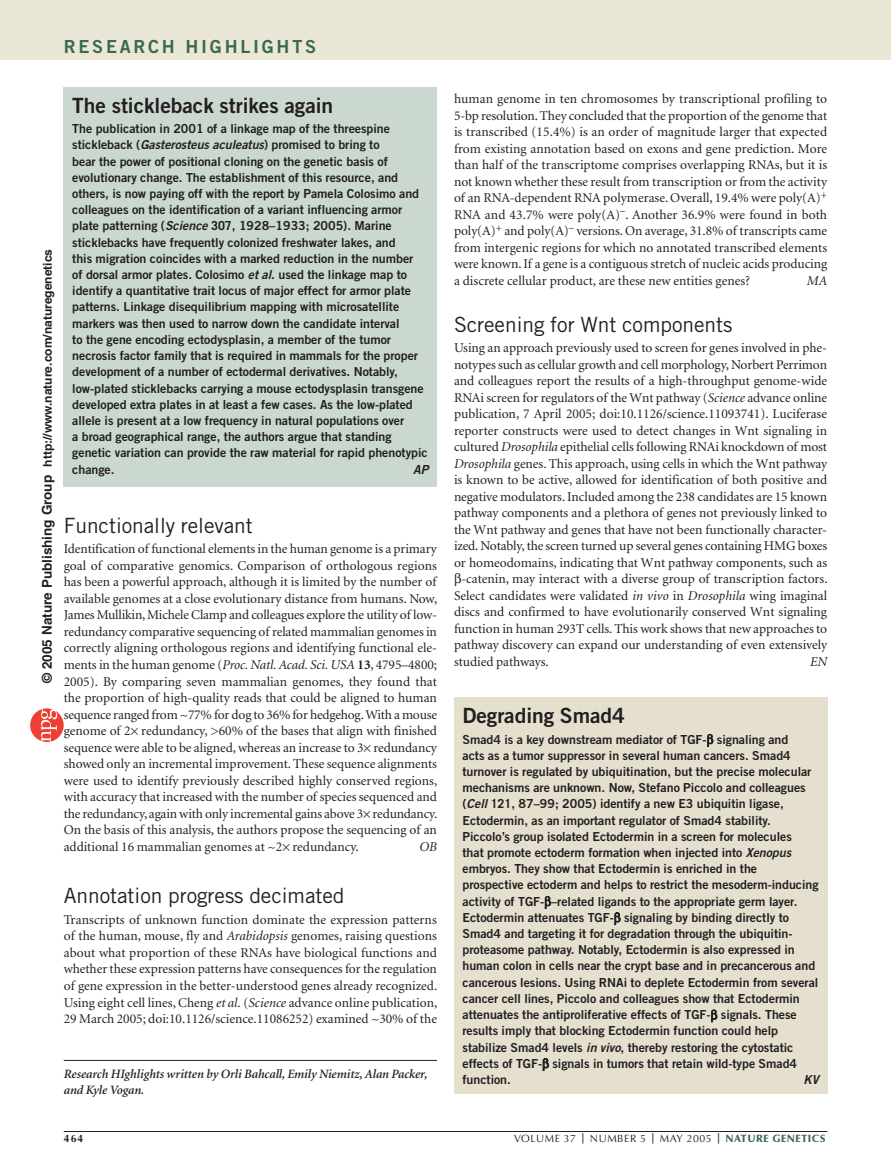
<style>
.page{position:relative;width:891px;height:1175px;background:#fff}
.page>*{position:absolute;margin:0;border:0;box-sizing:border-box;transform-origin:0 0}
.t1{font:21px "Trade Gothic";letter-spacing:-.005em;color:#231f20}
.t2{font:21px "Trade Gothic Bold Two";letter-spacing:-.005em;color:#231f20}
.t3{font:18px "Trade Gothic Bold Two";letter-spacing:.15em;color:#3b684f}
.t4{font:13.5px/16.5px "Minion";letter-spacing:-.005em;color:#231f20;text-align:justify}
.t5{font:italic 13.5px "Minion";color:#231f20}
.t6{font:italic 600 12.75px/16.5px "Minion";letter-spacing:-.005em;color:#231f20}
.t7{font:12.45px/16.2px "Trade Gothic Bold Two";letter-spacing:-.005em;color:#231f20}
.t8{font:italic 12.45px "Trade Gothic Bold Two";color:#231f20}
.t9{font:700 12px "Helvetica";color:#231f1f}
.t10{font:10.5px "Optima";letter-spacing:.05em;color:#231f20}
.t11{font:700 10.5px "Optima";color:#231f20}
.s1{font-size:13.5px}
.s2{font-style:italic}
.s3{font-family:"Trade Gothic";font-weight:700}
.s4{font-weight:700}
.s5{font-weight:900;color:#3b684f}
</style>
<div class="page">
<div style="left:0;top:0;width:891px;height:60px;background:#ebe7d7"></div>
<hr style="left:64px;top:1131px;width:763px;height:1px;background:#231f20">
<div style="left:64px;top:87px;width:373px;height:399px;background:#cbd8d0"></div>
<div style="left:454px;top:697px;width:373px;height:397px;background:#e5e0ce"></div>
<hr style="left:64px;top:1060px;width:373px;height:1px;background:#231f20">
<svg style="left:30px;top:708px;width:34px;height:34px"></svg>
<h2 class="t3" style="left:64px;top:40px;width:254px">RESEARCH HIGHLIGHTS</h2>
<p class="t9" style="left:43px;top:683px;width:436px;rotate:-90deg"><span class="s1">© 2005 Nature Publishing Group</span> http://www.nature.com/naturegenetics</p>
<h1 class="t2" style="left:72px;top:98px;width:262px">The stickleback strikes again</h1>
<p class="t7" style="left:72px;top:122px;width:357px">The publication in 2001 of a linkage map of the threespine stickleback (<span class="s2">Gasterosteus aculeatus</span>) promised to bring to<br>bear the power of positional cloning on the genetic basis of evolutionary change. The establishment of this resource, and others, is now paying off with the report by Pamela Colosimo and colleagues on the identification of a variant influencing armor plate patterning (<span class="s2">Science</span> <span class="s3">307</span>, 1928–1933; 2005). Marine sticklebacks have frequently colonized freshwater lakes, and<br>this migration coincides with a marked reduction in the number<br>of dorsal armor plates. Colosimo <span class="s2">et al</span>. used the linkage map to identify a quantitative trait locus of major effect for armor plate patterns. Linkage disequilibrium mapping with microsatellite markers was then used to narrow down the candidate interval<br>to the gene encoding ectodysplasin, a member of the tumor necrosis factor family that is required in mammals for the proper development of a number of ectodermal derivatives. Notably, low-plated sticklebacks carrying a mouse ectodysplasin transgene developed extra plates in at least a few cases. As the low-plated allele is present at a low frequency in natural populations over<br>a broad geographical range, the authors argue that standing genetic variation can provide the raw material for rapid phenotypic change.</p>
<p class="t8" style="left:413px;top:464px;width:17px">AP</p>
<h1 class="t1" style="left:64px;top:517px;width:191px">Functionally relevant</h1>
<p class="t4" style="left:64px;top:542px;width:375px">Identification of functional elements in the human genome is a primary goal of comparative genomics. Comparison of orthologous regions has been a powerful approach, although it is limited by the number of available genomes at a close evolutionary distance from humans. Now, James Mullikin, Michele Clamp and colleagues explore the utility of low&shy;redundancy comparative sequencing of related mammalian genomes in correctly aligning orthologous regions and identifying functional ele&shy;ments in the human genome (<span class="s2">Proc. Natl. Acad. Sci. USA</span> <span class="s4">13</span>, 4795–4800; 2005). By comparing seven mammalian genomes, they found that the proportion of high-quality reads that could be aligned to human sequence ranged from ~77% for dog to 36% for hedgehog. With a mouse genome of 2 redundancy, &gt;60% of the bases that align with finished sequence were able to be aligned, whereas an increase to 3 redundancy showed only an incremental improvement. These sequence alignments were used to identify previously described highly conserved regions, with accuracy that increased with the number of species sequenced and the redundancy, again with only incremental gains above 3 redundancy.<br>On the basis of this analysis, the authors propose the sequencing of an additional 16 mammalian genomes at ~2 redundancy.</p>
<p class="t5" style="left:419px;top:841px;width:19px">OB</p>
<h1 class="t1" style="left:64px;top:888px;width:282px">Annotation progress decimated</h1>
<p class="t4" style="left:64px;top:912px;width:375px">Transcripts of unknown function dominate the expression patterns of the human, mouse, fly and <span class="s2">Arabidopsis</span> genomes, raising questions about what proportion of these RNAs have biological functions and whether these expression patterns have consequences for the regulation of gene expression in the better-understood genes already recognized.<br>Using eight cell lines, Cheng <span class="s2">et al.</span> (<span class="s2">Science</span> advance online publication, 29 March 2005; doi:10.1126/science.11086252) examined ~30% of the</p>
<p class="t6" style="left:64px;top:1066px;width:365px">Research HIghlights written by Orli Bahcall, Emily Niemitz, Alan Packer, and Kyle Vogan.</p>
<p class="t4" style="left:454px;top:92px;width:375px">human genome in ten chromosomes by transcriptional profiling to 5-bp resolution. They concluded that the proportion of the genome that is transcribed (15.4%) is an order of magnitude larger that expected from existing annotation based on exons and gene prediction. More than half of the transcriptome comprises overlapping RNAs, but it is not known whether these result from transcription or from the activity of an RNA-dependent RNA polymerase. Overall, 19.4% were poly(A)<sup>+ </sup>RNA and 43.7% were poly(A)<sup>–</sup>. Another 36.9% were found in both poly(A)<sup>+</sup> and poly(A)<sup>–</sup> versions. On average, 31.8% of transcripts came from intergenic regions for which no annotated transcribed elements were known. If a gene is a contiguous stretch of nucleic acids producing a discrete cellular product, are these new entities genes?</p>
<p class="t5" style="left:807px;top:275px;width:22px">MA</p>
<h1 class="t1" style="left:454px;top:316px;width:280px">Screening for Wnt components</h1>
<p class="t4" style="left:454px;top:341px;width:375px">Using an approach previously used to screen for genes involved in phe-</p>
<p class="t4" style="left:454px;top:357px;width:375px">notypes such as cellular growth and cell morphology, Norbert Perrimon</p>
<p class="t4" style="left:454px;top:374px;width:375px">and colleagues report the results of a high-throughput genome-wide</p>
<p class="t4" style="left:454px;top:390px;width:375px">RNAi screen for regulators of the Wnt pathway (<span class="s2">Science</span> advance online</p>
<p class="t4" style="left:454px;top:407px;width:375px">publication, 7 April 2005; doi:10.1126/science.11093741). Luciferase</p>
<p class="t4" style="left:454px;top:423px;width:375px">reporter constructs were used to detect changes in Wnt signaling in</p>
<p class="t4" style="left:454px;top:440px;width:375px">cultured <span class="s2">Drosophila</span> epithelial cells following RNAi knockdown of most</p>
<p class="t4" style="left:454px;top:456px;width:375px"><span class="s2">Drosophila</span> genes. This approach, using cells in which the Wnt pathway</p>
<p class="t4" style="left:454px;top:473px;width:375px">is known to be active, allowed for identification of both positive and</p>
<p class="t4" style="left:454px;top:489px;width:375px">negative modulators. Included among the 238 candidates are 15 known</p>
<p class="t4" style="left:454px;top:506px;width:375px">pathway components and a plethora of genes not previously linked to</p>
<p class="t4" style="left:454px;top:522px;width:375px">the Wnt pathway and genes that have not been functionally character-</p>
<p class="t4" style="left:454px;top:539px;width:375px">ized. Notably, the screen turned up several genes containing HMG boxes</p>
<p class="t4" style="left:454px;top:555px;width:375px">or homeodomains, indicating that Wnt pathway components, such as</p>
<p class="t4" style="left:461px;top:572px;width:368px">-catenin, may interact with a diverse group of transcription factors.</p>
<p class="t4" style="left:454px;top:588px;width:375px">Select candidates were validated <span class="s2">in vivo</span> in <span class="s2">Drosophila</span> wing imaginal</p>
<p class="t4" style="left:454px;top:605px;width:375px">discs and confirmed to have evolutionarily conserved Wnt signaling</p>
<p class="t4" style="left:454px;top:621px;width:375px">function in human 293T cells. This work shows that new approaches to</p>
<p class="t4" style="left:454px;top:638px;width:375px">pathway discovery can expand our understanding of even extensively</p>
<p class="t4" style="left:454px;top:654px;width:96px">studied pathways.</p>
<p class="t5" style="left:810px;top:656px;width:19px">EN</p>
<h1 class="t2" style="left:463px;top:708px;width:164px">Degrading Smad4</h1>
<p class="t7" style="left:463px;top:732px;width:358px">Smad4 is a key downstream mediator of TGF- signaling and<br>acts as a tumor suppressor in several human cancers. Smad4 turnover is regulated by ubiquitination, but the precise molecular mechanisms are unknown. Now, Stefano Piccolo and colleagues (<span class="s2">Cell</span> <span class="s3">121</span>, 87–99; 2005) identify a new E3 ubiquitin ligase, Ectodermin, as an important regulator of Smad4 stability.<br>Piccolo’s group isolated Ectodermin in a screen for molecules<br>that promote ectoderm formation when injected into <span class="s2">Xenopus </span>embryos. They show that Ectodermin is enriched in the prospective ectoderm and helps to restrict the mesoderm-inducing activity of TGF- –related ligands to the appropriate germ layer.<br>Ectodermin attenuates TGF- signaling by binding directly to Smad4 and targeting it for degradation through the ubiquitin&shy;proteasome pathway. Notably, Ectodermin is also expressed in human colon in cells near the crypt base and in precancerous and cancerous lesions. Using RNAi to deplete Ectodermin from several cancer cell lines, Piccolo and colleagues show that Ectodermin attenuates the antiproliferative effects of TGF- signals. These results imply that blocking Ectodermin function could help stabilize Smad4 levels <span class="s2">in vivo</span>, thereby restoring the cytostatic effects of TGF- signals in tumors that retain wild-type Smad4 function.</p>
<p class="t8" style="left:804px;top:1074px;width:17px">KV</p>
<p class="t11" style="left:64px;top:1133px;width:21px">464</p>
<p class="t10" style="left:514px;top:1133px;width:313px">VOLUME 37 <span class="s4">|</span> NUMBER 5 <span class="s4">|</span> MAY 2005 <span class="s4">|</span> <span class="s5">NATURE GENETICS</span></p>
</div>
